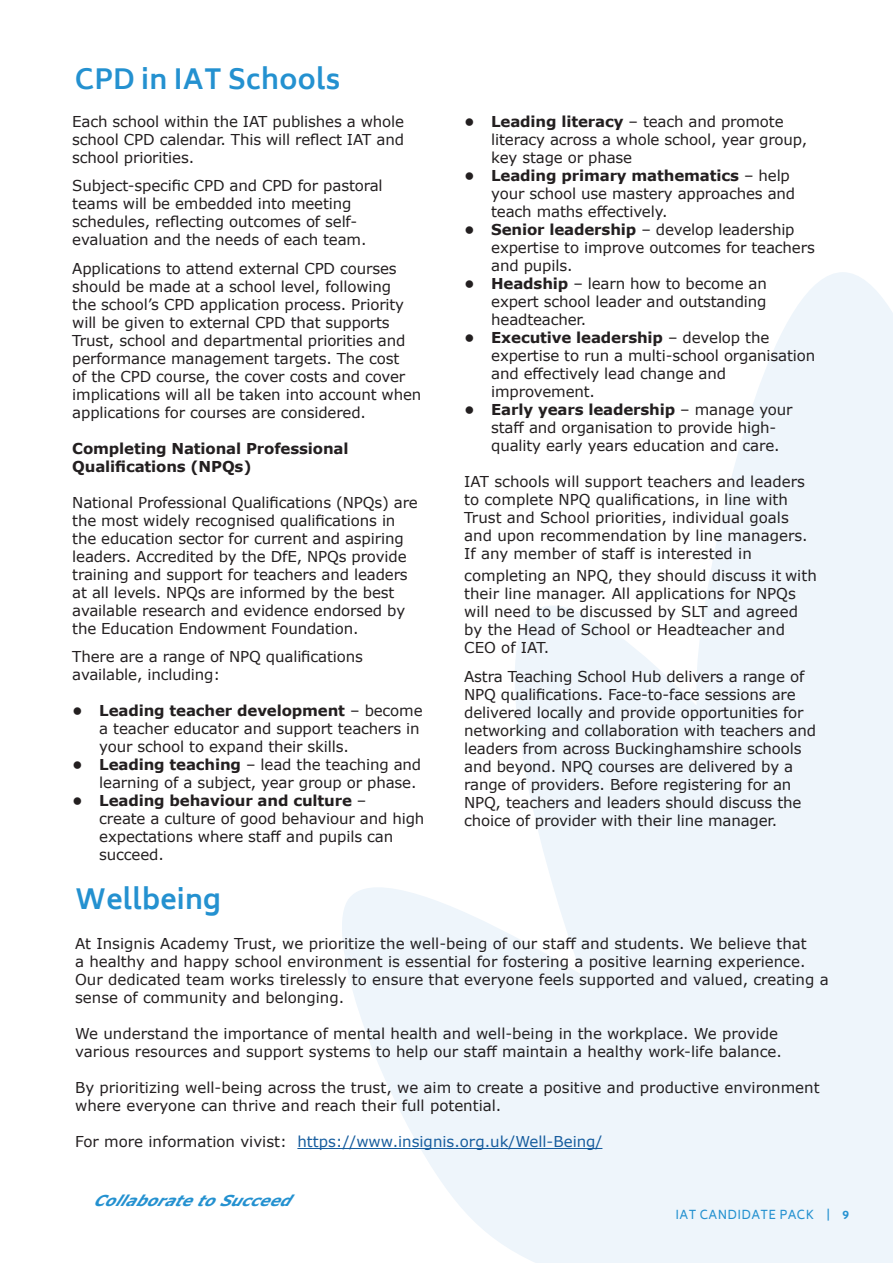
<style>
.page{position:relative;width:893px;height:1263px;background:#fff}
.page>*{position:absolute;margin:0;border:0;box-sizing:border-box;transform-origin:0 0}
.t1{font:700 27px "Biryani";letter-spacing:.01em;color:#2491d0}
.t2{font:15px/18px "Verdana";letter-spacing:-.01em;color:#231f20}
.t3{font:15px "Verdana";color:#175d9e}
.t4{font:700 15px/18px "Verdana";letter-spacing:-.01em;color:#231f20}
.t5{font:italic 700 15px "Verdana";color:#2491d0}
.t6{font:12px "Biryani";letter-spacing:.03em;color:#2491d0}
.s1{font-weight:700}
.s2{color:#231f20}
</style>
<div class="page">
<svg style="left:342px;top:272px;width:551px;height:991px;fill:#eef5fb"></svg>
<hr style="left:297px;top:1148px;width:305px;height:1px;background:#175d9e">
<p class="t1" style="left:75px;top:64px;width:267px">CPD in IAT Schools</p>
<p class="t2" style="left:72px;top:112px;width:333px;text-align:justify">Each school within the IAT publishes a whole school CPD calendar. This will reflect IAT and school priorities.</p>
<p class="t2" style="left:72px;top:177px;width:312px">Subject-specific CPD and CPD for pastoral teams will be embedded into meeting schedules, reflecting outcomes of self&shy;evaluation and the needs of each team.</p>
<p class="t2" style="left:72px;top:259px;width:351px">Applications to attend external CPD courses should be made at a school level, following<br>the school’s CPD application process. Priority will be given to external CPD that supports Trust, school and departmental priorities and performance management targets. The cost<br>of the CPD course, the cover costs and cover implications will all be taken into account when applications for courses are considered.</p>
<p class="t4" style="left:72px;top:439px;width:278px">Completing National Professional<br>Qualifications (NPQs)</p>
<p class="t2" style="left:72px;top:493px;width:347px">National Professional Qualifications (NPQs) are the most widely recognised qualifications in the education sector for current and aspiring leaders. Accredited by the DfE, NPQs provide training and support for teachers and leaders at all levels. NPQs are informed by the best available research and evidence endorsed by the Education Endowment Foundation.</p>
<p class="t2" style="left:72px;top:648px;width:292px">There are a range of NPQ qualifications available, including:</p>
<p class="t2" style="left:99px;top:702px;width:325px;text-indent:-27px"><span class="s1">• Leading teacher development</span> – become a teacher educator and support teachers in your school to expand their skills.</p>
<p class="t2" style="left:99px;top:756px;width:323px;text-indent:-27px"><span class="s1">• Leading teaching</span> – lead the teaching and learning of a subject, year group or phase.</p>
<p class="t2" style="left:99px;top:792px;width:327px;text-indent:-27px"><span class="s1">• Leading behaviour and culture</span> –<br>create a culture of good behaviour and high expectations where staff and pupils can succeed.</p>
<p class="t1" style="left:75px;top:884px;width:147px">Wellbeing</p>
<p class="t2" style="left:491px;top:112px;width:318px;text-indent:-27px"><span class="s1">• Leading literacy</span> – teach and promote literacy across a whole school, year group, key stage or phase</p>
<p class="t2" style="left:491px;top:166px;width:305px;text-indent:-27px"><span class="s1">• Leading primary mathematics</span> – help your school use mastery approaches and teach maths effectively.</p>
<p class="t2" style="left:491px;top:220px;width:325px;text-indent:-27px"><span class="s1">• Senior leadership</span> – develop leadership expertise to improve outcomes for teachers and pupils.</p>
<p class="t2" style="left:491px;top:274px;width:277px;text-align:justify;text-indent:-27px"><span class="s1">• Headship</span> – learn how to become an expert school leader and outstanding headteacher.</p>
<p class="t2" style="left:491px;top:328px;width:326px;text-indent:-27px"><span class="s1">• Executive leadership</span> – develop the expertise to run a multi-school organisation and effectively lead change and improvement.</p>
<p class="t2" style="left:491px;top:400px;width:303px;text-indent:-27px"><span class="s1">• Early years leadership</span> – manage your staff and organisation to provide high&shy;quality early years education and care.</p>
<p class="t2" style="left:464px;top:472px;width:345px">IAT schools will support teachers and leaders to complete NPQ qualifications, in line with Trust and School priorities, individual goals and upon recommendation by line managers.<br>If any member of staff is interested in</p>
<p class="t2" style="left:464px;top:567px;width:354px">completing an NPQ, they should discuss it with their line manager. All applications for NPQs will need to be discussed by SLT and agreed by the Head of School or Headteacher and CEO of IAT.</p>
<p class="t2" style="left:464px;top:667px;width:353px">Astra Teaching School Hub delivers a range of NPQ qualifications. Face-to-face sessions are delivered locally and provide opportunities for networking and collaboration with teachers and leaders from across Buckinghamshire schools and beyond. NPQ courses are delivered by a range of providers. Before registering for an NPQ, teachers and leaders should discuss the choice of provider with their line manager.</p>
<p class="t2" style="left:75px;top:934px;width:755px">At Insignis Academy Trust, we prioritize the well-being of our staff and students. We believe that<br>a healthy and happy school environment is essential for fostering a positive learning experience.<br>Our dedicated team works tirelessly to ensure that everyone feels supported and valued, creating a sense of community and belonging.</p>
<p class="t2" style="left:75px;top:1024px;width:708px">We understand the importance of mental health and well-being in the workplace. We provide various resources and support systems to help our staff maintain a healthy work-life balance.</p>
<p class="t2" style="left:75px;top:1078px;width:746px">By prioritizing well-being across the trust, we aim to create a positive and productive environment where everyone can thrive and reach their full potential.</p>
<p class="t3" style="left:75px;top:1131px;width:529px"><span class="s2">For more information vivist:</span> https://www.insignis.org.uk/Well-Being/</p>
<p class="t5" style="left:94px;top:1190px;width:206px">CollaboratetoSucceed</p>
<p class="t6" style="left:675px;top:1208px;width:175px">IAT CANDIDATE PACK | <span class="s1">9</span></p>
</div>
